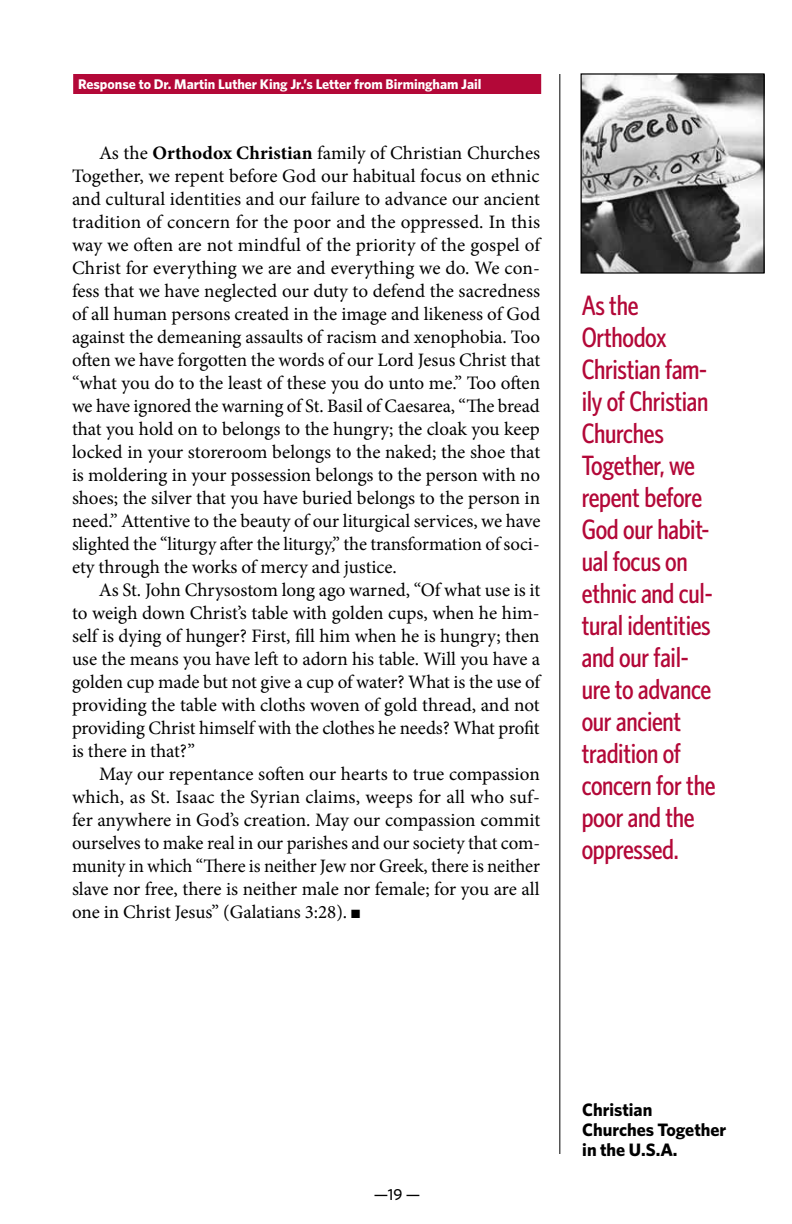
<style>
.page{position:relative;width:792px;height:1224px;background:#fff}
.page>*{position:absolute;margin:0;border:0;box-sizing:border-box;transform-origin:0 0}
.t1{font:500 condensed 28px/32px "Whitney HTF";letter-spacing:-.01em;color:#b30838}
.t2{font:19px/23px "Minion Pro";letter-spacing:-.005em;color:#000;text-align:justify}
.t3{font:700 18px/20px "Whitney HTF";color:#000}
.t4{font:500 16px "Whitney HTF";color:#000}
.t5{font:700 14px "Whitney HTF";color:#fff}
.s1{font-weight:700}
</style>
<div class="page">
<div style="left:73px;top:74px;width:468px;height:20px;background:#b30838"></div>
<hr style="left:559px;top:74px;width:1px;height:1080px;background:#000">
<img style="left:583px;top:75px;width:180px;height:197px">
<div style="left:581px;top:73px;width:184px;height:201px;border:1px solid #000"></div>
<p class="t5" style="left:78px;top:76px;width:405px">Response to Dr. Martin Luther King Jr.’s Letter from Birmingham Jail</p>
<p class="t2" style="left:72px;top:141px;width:470px;text-indent:27px">As the <span class="s1">Orthodox Christian</span> family of Christian Churches Together, we repent before God our habitual focus on ethnic and cultural identities and our failure to advance our ancient tradition of concern for the poor and the oppressed. In this way we often are not mindful of the priority of the gospel of Christ for everything we are and everything we do. We con&shy;fess that we have neglected our duty to defend the sacredness of all human persons created in the image and likeness of God against the demeaning assaults of racism and xenophobia. Too often we have forgotten the words of our Lord Jesus Christ that “what you do to the least of these you do unto me.” Too often we have ignored the warning of St. Basil of Caesarea, “The bread that you hold on to belongs to the hungry; the cloak you keep locked in your storeroom belongs to the naked; the shoe that is moldering in your possession belongs to the person with no shoes; the silver that you have buried belongs to the person in need.” Attentive to the beauty of our liturgical services, we have slighted the “liturgy after the liturgy,” the transformation of soci&shy;ety through the works of mercy and justice.</p>
<p class="t2" style="left:72px;top:578px;width:470px;text-indent:27px">As St. John Chrysostom long ago warned, “Of what use is it to weigh down Christ’s table with golden cups, when he him&shy;self is dying of hunger? First, fill him when he is hungry; then use the means you have left to adorn his table. Will you have a golden cup made but not give a cup of water? What is the use of providing the table with cloths woven of gold thread, and not providing Christ himself with the clothes he needs? What profit is there in that?”</p>
<p class="t2" style="left:72px;top:762px;width:470px;text-indent:27px">May our repentance soften our hearts to true compassion which, as St. Isaac the Syrian claims, weeps for all who suf&shy;fer anywhere in God’s creation. May our compassion commit ourselves to make real in our parishes and our society that com&shy;munity in which “There is neither Jew nor Greek, there is neither slave nor free, there is neither male nor female; for you are all one in Christ Jesus” (Galatians 3:28). ■</p>
<h1 class="t1" style="left:582px;top:289px;width:135px">As the<br>Orthodox<br>Christian fam&shy;ily of Christian<br>Churches<br>Together, we repent before<br>God our habit&shy;ual focus on ethnic and cul&shy;tural identities and our fail&shy;ure to advance our ancient tradition of concern for the poor and the oppressed.</h1>
<p class="t4" style="left:374px;top:1185px;width:48px">—19 —</p>
<p class="t3" style="left:582px;top:1099px;width:146px">Christian<br>Churches Together in the U.S.A.</p>
</div>
